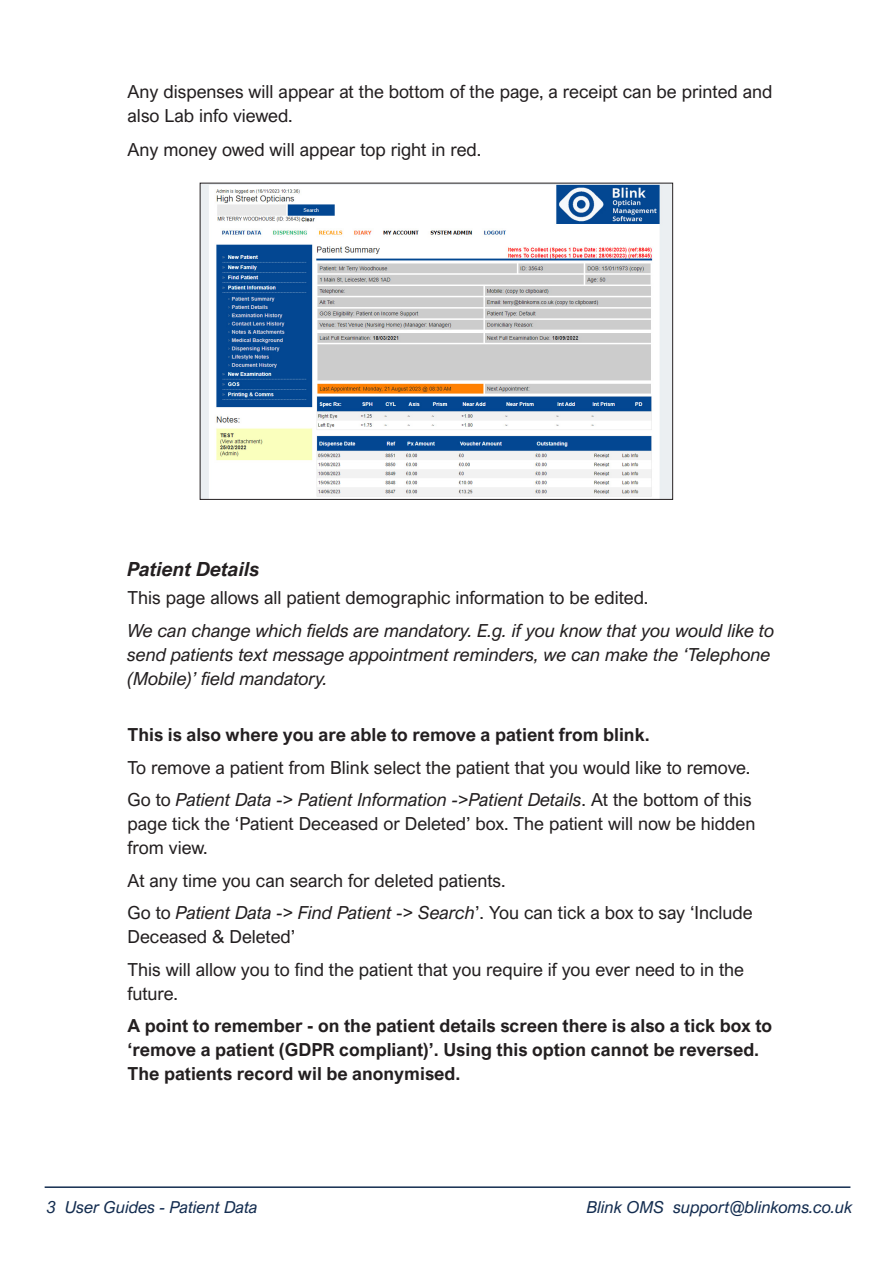
<style>
.page{position:relative;width:893px;height:1263px;background:#fff}
.page>*{position:absolute;margin:0;border:0;box-sizing:border-box;transform-origin:0 0}
.t1{font:italic 700 19.5px "Arial Nova";color:#231f20}
.t2{font:18px/24px "Arial Nova";color:#231f20}
.t3{font:700 18px/24px "Arial Nova";color:#231f20}
.t4{font:italic 18px/24px "Arial Nova";color:#231f20}
.t5{font:italic 16.5px "Arial Nova";color:#142d50}
.s1{font-style:italic}
</style>
<div class="page">
<hr style="left:45px;top:1186px;width:805px;height:2px;background:#142d50">
<img style="left:202px;top:185px;width:469px;height:313px">
<div style="left:200px;top:183px;width:473px;height:317px;border:1px solid #231f20"></div>
<p class="t2" style="left:128px;top:80px;width:646px">Any dispenses will appear at the bottom of the page, a receipt can be printed and also Lab info viewed.</p>
<p class="t2" style="left:128px;top:138px;width:355px">Any money owed will appear top right in red.</p>
<p class="t1" style="left:128px;top:558px;width:134px">Patient Details</p>
<p class="t2" style="left:128px;top:586px;width:522px">This page allows all patient demographic information to be edited.</p>
<p class="t4" style="left:128px;top:618px;width:648px">We can change which fields are mandatory. E.g. if you know that you would like to send patients text message appointment reminders, we can make the ‘Telephone (Mobile)’ field mandatory.</p>
<p class="t3" style="left:128px;top:723px;width:524px">This is also where you are able to remove a patient from blink.</p>
<p class="t2" style="left:128px;top:755px;width:624px">To remove a patient from Blink select the patient that you would like to remove.</p>
<p class="t2" style="left:128px;top:788px;width:629px">Go to <span class="s1">Patient Data -&gt; Patient Information -&gt;Patient Details</span>. At the bottom of this page tick the ‘Patient Deceased or Deleted’ box. The patient will now be hidden from view.</p>
<p class="t2" style="left:128px;top:868px;width:380px">At any time you can search for deleted patients.</p>
<p class="t2" style="left:128px;top:901px;width:627px">Go to <span class="s1">Patient Data -&gt; Find Patient -&gt; Search</span>’. You can tick a box to say ‘Include<br>Deceased &amp; Deleted’</p>
<p class="t2" style="left:128px;top:957px;width:618px">This will allow you to find the patient that you require if you ever need to in the future.</p>
<p class="t3" style="left:128px;top:1014px;width:646px">A point to remember - on the patient details screen there is also a tick box to ‘remove a patient (GDPR compliant)’. Using this option cannot be reversed.<br>The patients record wil be anonymised.</p>
<p class="t5" style="left:47px;top:1198px;width:213px">3 User Guides - Patient Data</p>
<p class="t5" style="left:587px;top:1198px;width:267px">Blink OMS support@blinkoms.co.uk</p>
</div>
